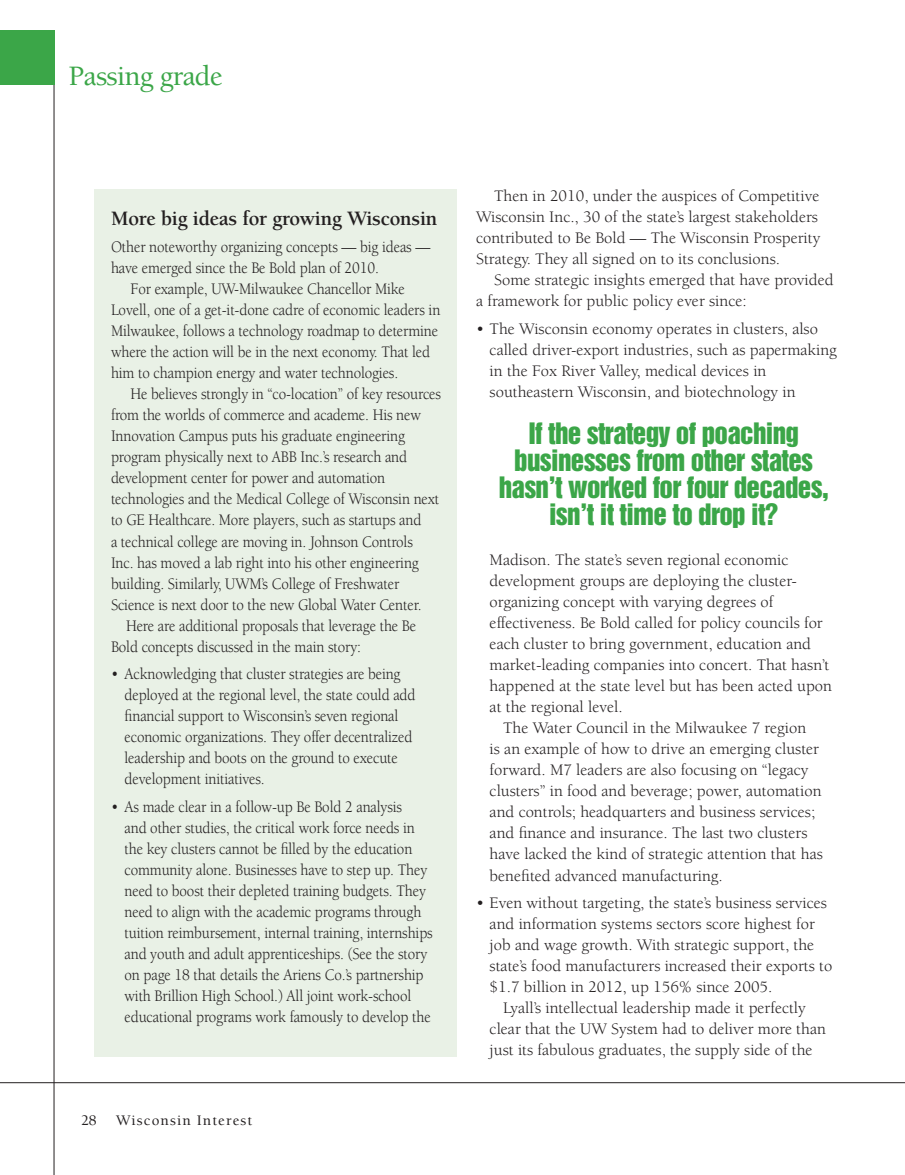
<style>
.page{position:relative;width:905px;height:1175px;background:#fff}
.page>*{position:absolute;margin:0;border:0;box-sizing:border-box;transform-origin:0 0}
.t1{font:500 28.8px "Berkeley";letter-spacing:-.025em;color:#3ba648}
.t2{font:27px/27px "Helvetica Inserat";letter-spacing:-.025em;color:#3ba648;text-align:center}
.t3{font:700 21px "Berkeley";letter-spacing:-.01em;color:#231f20}
.t4{font:16.5px/21px "Berkeley";letter-spacing:-.01em;color:#231f20;scale:.91 1}
.t5{font:16.5px/21px "Berkeley";letter-spacing:-.01em;color:#231f20}
.t6{font:500 15px "Berkeley";letter-spacing:.075em;color:#231f20}
</style>
<div class="page">
<hr style="left:54px;top:30px;width:1px;height:1144px;background:#231f20">
<div style="left:0;top:30px;width:54px;height:54px;background:#3ba648"></div>
<hr style="left:0;top:1082px;width:904px;height:1px;background:#231f20">
<div style="left:94px;top:189px;width:363px;height:867px;background:#e9f1e6"></div>
<h1 class="t1" style="left:69px;top:61px;width:155px">Passing grade</h1>
<p class="t3" style="left:111px;top:207px;width:328px">More big ideas for growing Wisconsin</p>
<p class="t4" style="left:111px;top:237px;width:352px">Other noteworthy organizing concepts — big ideas —</p>
<p class="t4" style="left:111px;top:258px;width:296px">have emerged since the Be Bold plan of 2010.</p>
<p class="t4" style="left:130px;top:279px;width:303px">For example, UW-Milwaukee Chancellor Mike</p>
<p class="t4" style="left:111px;top:300px;width:363px">Lovell, one of a get-it-done cadre of economic leaders in</p>
<p class="t4" style="left:111px;top:321px;width:361px">Milwaukee, follows a technology roadmap to determine</p>
<p class="t4" style="left:111px;top:342px;width:352px">where the action will be in the next economy. That led</p>
<p class="t4" style="left:111px;top:363px;width:317px">him to champion energy and water technologies.</p>
<p class="t4" style="left:130px;top:384px;width:343px">He believes strongly in “co-location” of key resources</p>
<p class="t4" style="left:111px;top:405px;width:342px">from the worlds of commerce and academe. His new</p>
<p class="t4" style="left:111px;top:426px;width:324px">Innovation Campus puts his graduate engineering</p>
<p class="t4" style="left:111px;top:447px;width:327px">program physically next to ABB Inc.’s research and</p>
<p class="t4" style="left:111px;top:468px;width:303px">development center for power and automation</p>
<p class="t4" style="left:111px;top:489px;width:362px">technologies and the Medical College of Wisconsin next</p>
<p class="t4" style="left:111px;top:510px;width:343px">to GE Healthcare. More players, such as startups and</p>
<p class="t4" style="left:111px;top:531px;width:333px">a technical college are moving in. Johnson Controls</p>
<p class="t4" style="left:111px;top:552px;width:340px">Inc. has moved a lab right into his other engineering</p>
<p class="t4" style="left:111px;top:573px;width:318px">building. Similarly, UWM’s College of Freshwater</p>
<p class="t4" style="left:111px;top:594px;width:343px">Science is next door to the new Global Water Center.</p>
<p class="t4" style="left:126px;top:615px;width:320px">Here are additional proposals that leverage the Be</p>
<p class="t4" style="left:111px;top:636px;width:276px">Bold concepts discussed in the main story:</p>
<p class="t4" style="left:124px;top:664px;width:321px;text-indent:-13px">• Acknowledging that cluster strategies are being deployed at the regional level, the state could add financial support to Wisconsin’s seven regional economic organizations. They offer decentralized leadership and boots on the ground to execute development initiatives.</p>
<p class="t4" style="left:124px;top:796px;width:340px;text-indent:-13px">• As made clear in a follow-up Be Bold 2 analysis<br>and other studies, the critical work force needs in the key clusters cannot be filled by the education community alone. Businesses have to step up. They need to boost their depleted training budgets. They need to align with the academic programs through tuition reimbursement, internal training, internships and youth and adult apprenticeships. (See the story on page 18 that details the Ariens Co.’s partnership with Brillion High School.) All joint work-school educational programs work famously to develop the</p>
<p class="t6" style="left:81px;top:1112px;width:17px">28</p>
<p class="t6" style="left:116px;top:1112px;width:138px">Wisconsin Interest</p>
<p class="t5" style="left:476px;top:186px;width:346px;text-indent:18px">Then in 2010, under the auspices of Competitive Wisconsin Inc., 30 of the state’s largest stakeholders contributed to Be Bold — The Wisconsin Prosperity Strategy. They all signed on to its conclusions.</p>
<p class="t5" style="left:476px;top:270px;width:359px;text-indent:18px">Some strategic insights emerged that have provided a framework for public policy ever since:</p>
<p class="t5" style="left:489px;top:319px;width:349px;text-indent:-13px">• The Wisconsin economy operates in clusters, also called driver-export industries, such as papermaking in the Fox River Valley, medical devices in southeastern Wisconsin, and biotechnology in</p>
<h2 class="t2" style="left:498px;top:420px;width:331px">If the strategy of poaching businesses from other states hasn’t worked for four decades, isn’t it time to drop it?</h2>
<p class="t5" style="left:489px;top:550px;width:300px">Madison. The state’s seven regional economic</p>
<p class="t5" style="left:489px;top:571px;width:309px">development groups are deploying the cluster-</p>
<p class="t5" style="left:489px;top:592px;width:285px">organizing concept with varying degrees of</p>
<p class="t5" style="left:489px;top:613px;width:334px">effectiveness. Be Bold called for policy councils for</p>
<p class="t5" style="left:489px;top:634px;width:323px">each cluster to bring government, education and</p>
<p class="t5" style="left:489px;top:655px;width:341px">market-leading companies into concert. That hasn’t</p>
<p class="t5" style="left:489px;top:676px;width:344px">happened at the state level but has been acted upon</p>
<p class="t5" style="left:489px;top:697px;width:135px">at the regional level.</p>
<p class="t5" style="left:503px;top:718px;width:304px">The Water Council in the Milwaukee 7 region</p>
<p class="t5" style="left:489px;top:739px;width:331px">is an example of how to drive an emerging cluster</p>
<p class="t5" style="left:489px;top:760px;width:320px">forward. M7 leaders are also focusing on “legacy</p>
<p class="t5" style="left:489px;top:781px;width:333px">clusters” in food and beverage; power, automation</p>
<p class="t5" style="left:489px;top:802px;width:327px">and controls; headquarters and business services;</p>
<p class="t5" style="left:489px;top:823px;width:319px">and finance and insurance. The last two clusters</p>
<p class="t5" style="left:489px;top:844px;width:334px">have lacked the kind of strategic attention that has</p>
<p class="t5" style="left:489px;top:865px;width:235px">benefited advanced manufacturing.</p>
<p class="t5" style="left:476px;top:893px;width:352px">• Even without targeting, the state’s business services</p>
<p class="t5" style="left:489px;top:914px;width:327px">and information systems sectors score highest for</p>
<p class="t5" style="left:489px;top:935px;width:326px">job and wage growth. With strategic support, the</p>
<p class="t5" style="left:489px;top:956px;width:344px">state’s food manufacturers increased their exports to</p>
<p class="t5" style="left:489px;top:977px;width:284px">$1.7 billion in 2012, up 156% since 2005.</p>
<p class="t5" style="left:503px;top:998px;width:304px">Lyall’s intellectual leadership made it perfectly</p>
<p class="t5" style="left:489px;top:1019px;width:338px">clear that the UW System had to deliver more than</p>
<p class="t5" style="left:489px;top:1040px;width:324px">just its fabulous graduates, the supply side of the</p>
</div>
